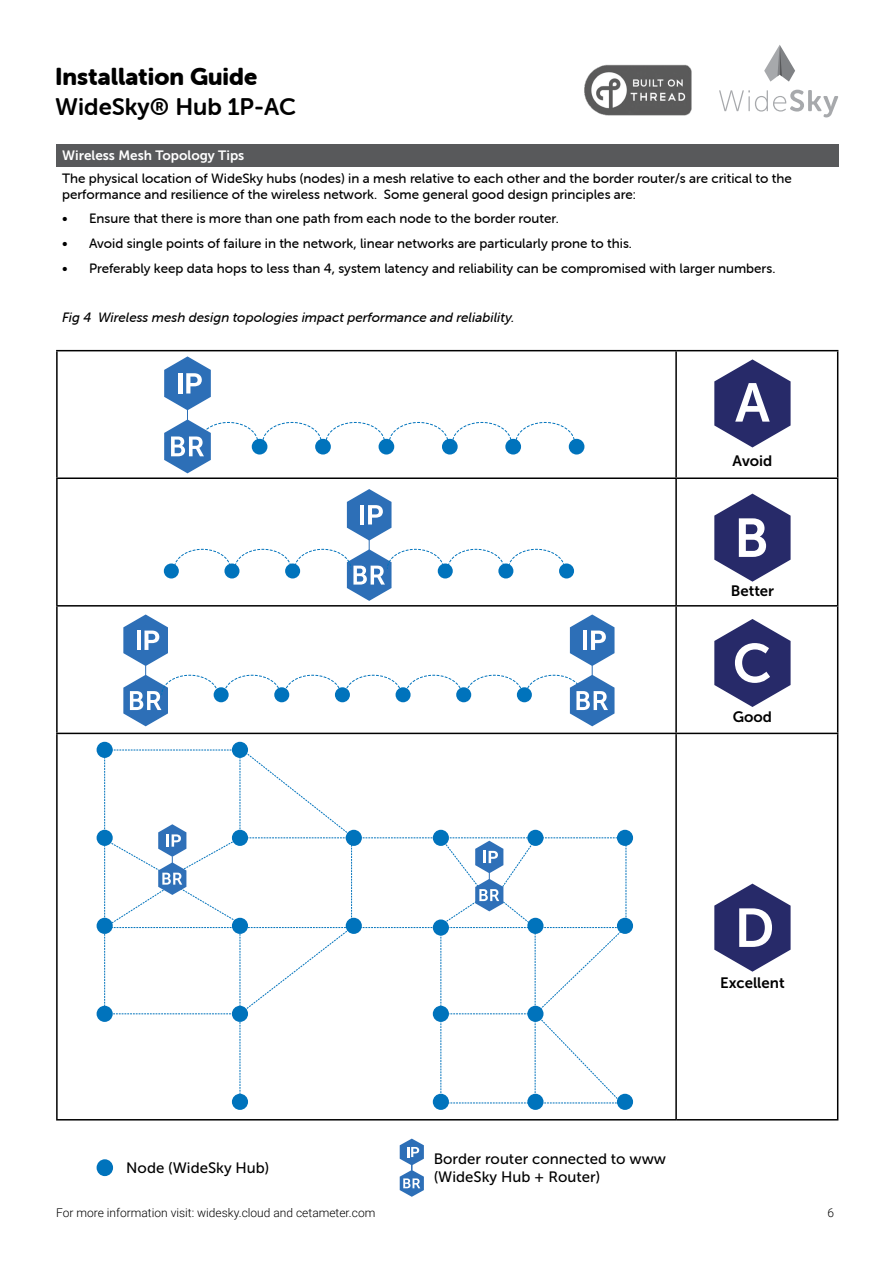
<style>
.page{position:relative;width:893px;height:1263px;background:#fff}
.page>*{position:absolute;margin:0;border:0;box-sizing:border-box;transform-origin:0 0}
.t1{font:24px "Museo Sans Rounded 900";color:#000}
.t2{font:24px "Museo Sans Rounded 700";color:#000}
.t3{font:15px "Museo Sans 500";color:#000}
.t4{font:15px "Museo Sans 700";color:#000}
.bodytext{font:13.5px/16.2px "Museo Sans Rounded 500";color:#000}
.bodytext-2{font:italic 13.5px "Museo Sans Rounded 500";color:#000}
.Bodytext{font:13.5px "Museo Sans 700";color:#fff}
.t5{font:300 12px "Roboto";color:#000}
</style>
<div class="page">
<svg style="left:719px;top:90px;width:119px;height:27px"></svg>
<svg style="left:764px;top:45px;width:31px;height:37px"></svg>
<img style="left:584px;top:64px;width:108px;height:52px">
<div style="left:56px;top:144px;width:782px;height:22px;background:#58595b"></div>
<hr style="left:56px;top:350px;width:620px;height:1px;background:#000">
<hr style="left:56px;top:351px;width:2px;height:126px;background:#000">
<hr style="left:676px;top:350px;width:162px;height:1px;background:#000">
<hr style="left:675px;top:351px;width:2px;height:126px;background:#000">
<hr style="left:837px;top:351px;width:1px;height:126px;background:#000">
<hr style="left:56px;top:477px;width:620px;height:2px;background:#000">
<hr style="left:56px;top:479px;width:2px;height:126px;background:#000">
<hr style="left:676px;top:477px;width:162px;height:2px;background:#000">
<hr style="left:675px;top:479px;width:2px;height:126px;background:#000">
<hr style="left:837px;top:479px;width:1px;height:126px;background:#000">
<hr style="left:56px;top:605px;width:620px;height:1px;background:#000">
<hr style="left:56px;top:606px;width:2px;height:127px;background:#000">
<hr style="left:676px;top:605px;width:162px;height:1px;background:#000">
<hr style="left:675px;top:606px;width:2px;height:127px;background:#000">
<hr style="left:837px;top:606px;width:1px;height:127px;background:#000">
<hr style="left:56px;top:733px;width:620px;height:1px;background:#000">
<hr style="left:56px;top:734px;width:2px;height:385px;background:#000">
<hr style="left:676px;top:733px;width:162px;height:1px;background:#000">
<hr style="left:675px;top:734px;width:2px;height:385px;background:#000">
<hr style="left:837px;top:734px;width:1px;height:385px;background:#000">
<hr style="left:56px;top:1119px;width:620px;height:1px;background:#000">
<hr style="left:676px;top:1119px;width:162px;height:1px;background:#000">
<div style="left:569px;top:439px;width:15px;height:15px;background:#0073bc;border-radius:50%"></div>
<svg style="left:164px;top:356px;width:411px;height:117px"></svg>
<div style="left:164px;top:563px;width:15px;height:15px;background:#0073bc;border-radius:50%"></div>
<div style="left:559px;top:563px;width:15px;height:15px;background:#0073bc;border-radius:50%"></div>
<svg style="left:173px;top:489px;width:392px;height:112px"></svg>
<svg style="left:123px;top:614px;width:491px;height:112px"></svg>
<svg style="left:232px;top:742px;width:16px;height:16px"></svg>
<div style="left:232px;top:1094px;width:16px;height:16px;background:#0073bc;border-radius:50%"></div>
<div style="left:97px;top:742px;width:16px;height:16px;background:#0073bc;border-radius:50%"></div>
<div style="left:97px;top:830px;width:16px;height:16px;background:#0073bc;border-radius:50%"></div>
<div style="left:97px;top:918px;width:16px;height:16px;background:#0073bc;border-radius:50%"></div>
<div style="left:97px;top:1006px;width:16px;height:16px;background:#0073bc;border-radius:50%"></div>
<svg style="left:433px;top:1094px;width:16px;height:16px"></svg>
<svg style="left:527px;top:1094px;width:16px;height:16px"></svg>
<div style="left:617px;top:830px;width:16px;height:16px;background:#0073bc;border-radius:50%"></div>
<div style="left:617px;top:918px;width:16px;height:16px;background:#0073bc;border-radius:50%"></div>
<div style="left:617px;top:1094px;width:16px;height:16px;background:#0073bc;border-radius:50%"></div>
<svg style="left:103px;top:744px;width:523px;height:361px"></svg>
<div style="left:97px;top:1159px;width:16px;height:17px;background:#0073bc;border-radius:50%"></div>
<svg style="left:400px;top:1138px;width:24px;height:59px"></svg>
<svg style="left:714px;top:359px;width:77px;height:88px"></svg>
<svg style="left:714px;top:494px;width:77px;height:88px"></svg>
<svg style="left:714px;top:619px;width:77px;height:88px"></svg>
<svg style="left:714px;top:884px;width:77px;height:88px"></svg>
<h1 class="t1" style="left:55px;top:63px;width:203px">Installation Guide</h1>
<h1 class="t2" style="left:55px;top:93px;width:242px">WideSky® Hub 1P-AC</h1>
<p class="Bodytext" style="left:62px;top:148px;width:184px">Wireless Mesh Topology Tips</p>
<p class="bodytext" style="left:62px;top:170px;width:731px">The physical location of WideSky hubs (nodes) in a mesh relative to each other and the border router/s are critical to the performance and resilience of the wireless network. Some general good design principles are:</p>
<p class="bodytext" style="left:62px;top:211px;width:498px">• Ensure that there is more than one path from each node to the border router.</p>
<p class="bodytext" style="left:62px;top:235px;width:571px">• Avoid single points of failure in the network, linear networks are particularly prone to this.</p>
<p class="bodytext" style="left:62px;top:260px;width:715px">• Preferably keep data hops to less than 4, system latency and reliability can be compromised with larger numbers.</p>
<p class="bodytext-2" style="left:62px;top:310px;width:454px">Fig 4 Wireless mesh design topologies impact performance and reliability.</p>
<p class="t4" style="left:733px;top:452px;width:41px">Avoid</p>
<p class="t4" style="left:731px;top:583px;width:45px">Better</p>
<p class="t4" style="left:733px;top:708px;width:41px">Good</p>
<p class="t3" style="left:126px;top:1160px;width:145px">Node (WideSky Hub)</p>
<p class="t4" style="left:720px;top:974px;width:66px">Excellent</p>
<p class="t3" style="left:434px;top:1151px;width:234px">Border router connected to www</p>
<p class="t3" style="left:434px;top:1169px;width:168px">(WideSky Hub + Router)</p>
<p class="t5" style="left:56px;top:1204px;width:321px">For more information visit: widesky.cloud and cetameter.com</p>
<p class="t5" style="left:828px;top:1204px;width:8px">6</p>
</div>
